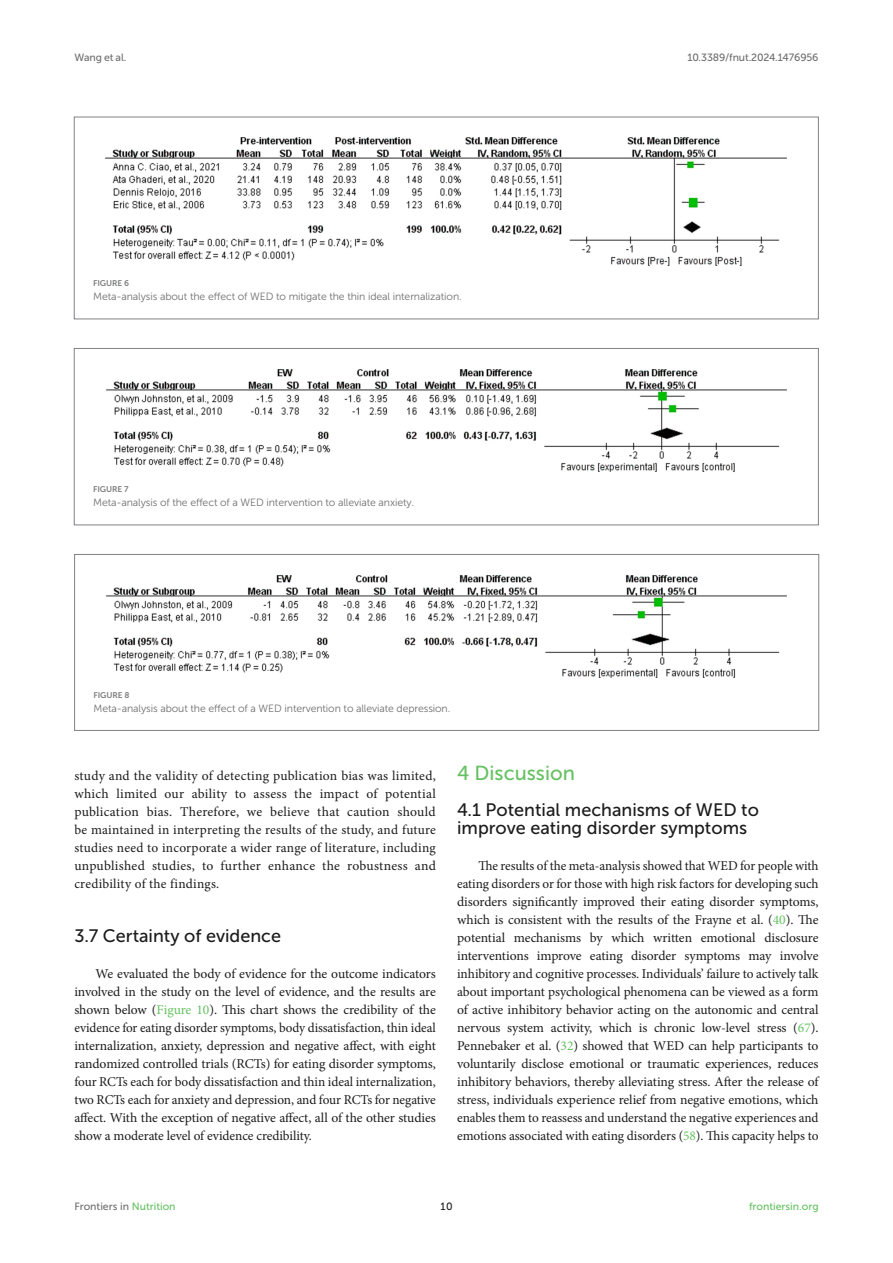
<style>
.page{position:relative;width:893px;height:1263px;background:#fff}
.page>*{position:absolute;margin:0;border:0;box-sizing:border-box;transform-origin:0 0}
.HEAD_1{font:20.25px "Museo Sans 500";color:#65c161}
.HEAD_2_after_HEAD_1{font:18px/18px "Museo Sans 500";color:#1b1c1b}
.HEAD_2{font:18px "Museo Sans 500";color:#1b1c1b}
.TEXT{font:13.5px/18px "Minion Pro";letter-spacing:-.005em;color:#1b1c1b;text-align:justify}
.FIG_LEG{font:10.5px "Museo Sans 300";letter-spacing:-.01em;color:#706f70}
.t1{font:10.5px "Museo Sans 500";letter-spacing:-.015em;color:#706f70}
.t2{font:10.5px "Museo Sans 500";color:#65c161}
.t3{font:10.5px "Museo Sans 500";color:#1b1c1b}
.FIG_HD{font:8.25px "Museo Sans 700";letter-spacing:-.01em;color:#7e7f7f}
.s1{color:#65c161}
</style>
<div class="page">
<img style="left:105px;top:137px;width:682px;height:129px">
<div style="left:74px;top:117px;width:745px;height:202px;border:1px solid #808285"></div>
<img style="left:106px;top:369px;width:681px;height:103px">
<div style="left:74px;top:348px;width:745px;height:177px;border:1px solid #808285"></div>
<img style="left:106px;top:575px;width:681px;height:103px">
<div style="left:74px;top:554px;width:745px;height:177px;border:1px solid #808285"></div>
<p class="t1" style="left:74px;top:51px;width:53px">Wang et al.</p>
<p class="t1" style="left:687px;top:51px;width:133px">10.3389/fnut.2024.1476956</p>
<p class="FIG_HD" style="left:93px;top:279px;width:37px">FIGURE 6</p>
<p class="FIG_LEG" style="left:93px;top:291px;width:370px">Meta-analysis about the effect of WED to mitigate the thin ideal internalization.</p>
<p class="FIG_HD" style="left:93px;top:485px;width:37px">FIGURE 7</p>
<p class="FIG_LEG" style="left:93px;top:497px;width:322px">Meta-analysis of the effect of a WED intervention to alleviate anxiety.</p>
<p class="FIG_HD" style="left:94px;top:690px;width:37px">FIGURE 8</p>
<p class="FIG_LEG" style="left:94px;top:702px;width:358px">Meta-analysis about the effect of a WED intervention to alleviate depression.</p>
<p class="TEXT" style="left:74px;top:767px;width:363px">study and the validity of detecting publication bias was limited, which limited our ability to assess the impact of potential publication bias. Therefore, we believe that caution should be maintained in interpreting the results of the study, and future studies need to incorporate a wider range of literature, including unpublished studies, to further enhance the robustness and credibility of the findings.</p>
<p class="HEAD_2" style="left:74px;top:926px;width:208px">3.7 Certainty of evidence</p>
<p class="TEXT" style="left:74px;top:965px;width:363px;text-indent:21px">We evaluated the body of evidence for the outcome indicators involved in the study on the level of evidence, and the results are shown below (<span class="s1">Figure 10</span>). This chart shows the credibility of the evidence for eating disorder symptoms, body dissatisfaction, thin ideal internalization, anxiety, depression and negative affect, with eight randomized controlled trials (RCTs) for eating disorder symptoms, four RCTs each for body dissatisfaction and thin ideal internalization, two RCTs each for anxiety and depression, and four RCTs for negative affect. With the exception of negative affect, all of the other studies show a moderate level of evidence credibility.</p>
<p class="HEAD_1" style="left:457px;top:762px;width:119px">4 Discussion</p>
<p class="HEAD_2_after_HEAD_1" style="left:457px;top:801px;width:303px">4.1 Potential mechanisms of WED to improve eating disorder symptoms</p>
<p class="TEXT" style="left:457px;top:857px;width:363px;text-indent:21px">The results of the meta-analysis showed that WED for people with eating disorders or for those with high risk factors for developing such disorders significantly improved their eating disorder symptoms, which is consistent with the results of the Frayne et al. (<span class="s1">40</span>). The potential mechanisms by which written emotional disclosure interventions improve eating disorder symptoms may involve inhibitory and cognitive processes. Individuals’ failure to actively talk about important psychological phenomena can be viewed as a form of active inhibitory behavior acting on the autonomic and central nervous system activity, which is chronic low-level stress (<span class="s1">67</span>).<br>Pennebaker et al. (<span class="s1">32</span>) showed that WED can help participants to voluntarily disclose emotional or traumatic experiences, reduces inhibitory behaviors, thereby alleviating stress. After the release of stress, individuals experience relief from negative emotions, which enables them to reassess and understand the negative experiences and emotions associated with eating disorders (<span class="s1">58</span>). This capacity helps to</p>
<p class="t1" style="left:74px;top:1200px;width:103px">Frontiers in <span class="s1">Nutrition</span></p>
<p class="t3" style="left:440px;top:1200px;width:14px">10</p>
<p class="t2" style="left:749px;top:1200px;width:71px">frontiersin.org</p>
</div>
